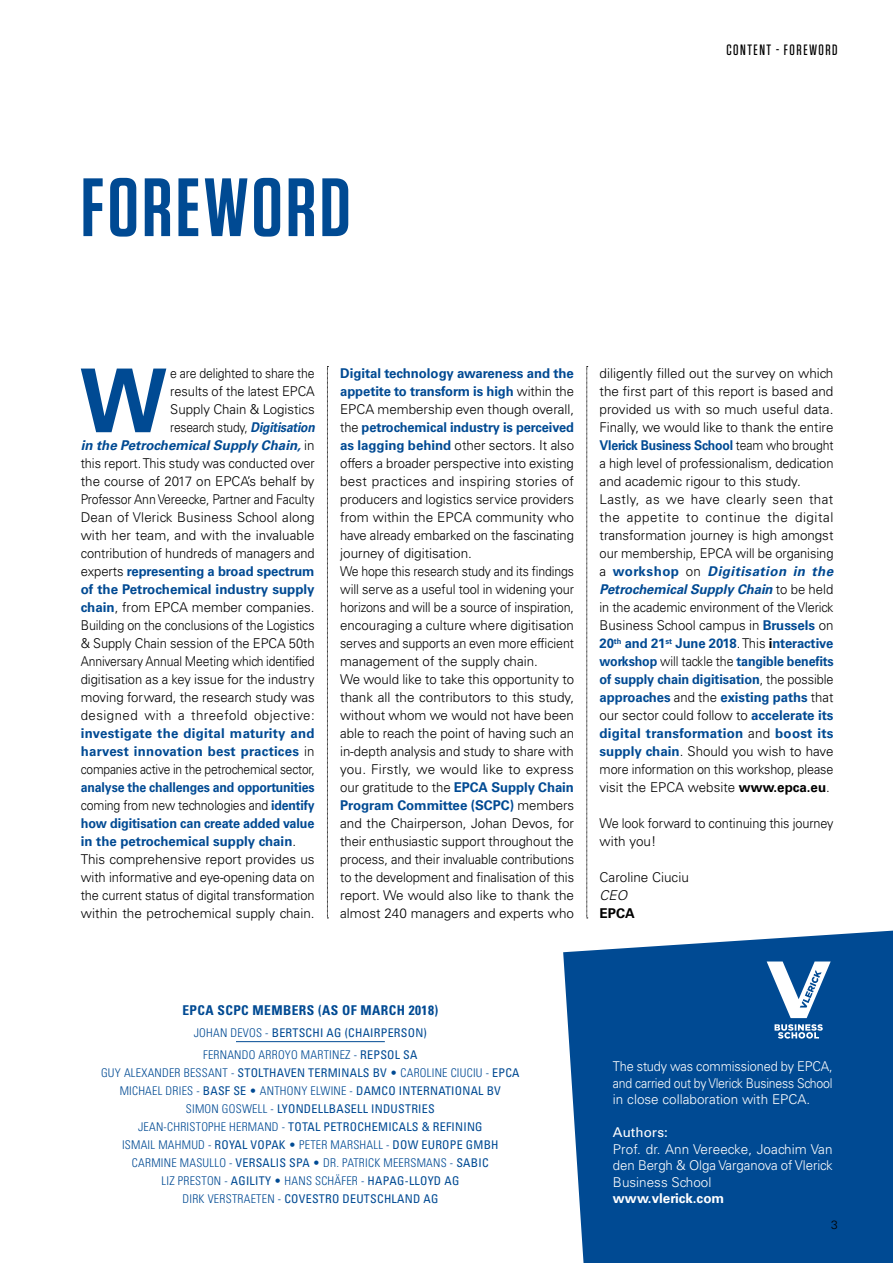
<style>
.page{position:relative;width:893px;height:1263px;background:#fff}
.page>*{position:absolute;margin:0;border:0;box-sizing:border-box;transform-origin:0 0}
.t1{font:700 88.2px "Univers LT Std";color:#004a93}
.t2{font:600 82.5px "Tungsten";letter-spacing:.04em;color:#004a93}
.t3{font:500 15px "Tungsten";letter-spacing:.1em;color:#000}
.t4{font:300 13.5px/18px "Univers LT Std";letter-spacing:-.005em;color:#000}
.t5{font:300 13.5px/18px "Univers LT Std";letter-spacing:-.005em;color:#000;text-align:right;scale:.91 1}
.t6{font:700 13.5px/18px "Univers LT Std";letter-spacing:.015em;color:#004a93;text-align:justify}
.t7{font:300 13.5px/16.5px "Univers LT Std";letter-spacing:-.005em;color:#fff;text-align:justify;scale:.94 1}
.t8{font:300 13.5px/16.5px "Univers LT Std";letter-spacing:-.005em;color:#fff;text-align:justify}
.t9{font:300 13.5px/18px "Univers LT Std";letter-spacing:-.005em;color:#000;scale:.94 1}
.t10{font:700 condensed 13.5px "Univers LT Std";letter-spacing:.03em;color:#004a93}
.t11{font:700 13.5px "Univers LT Std";color:#fff}
.t12{font:13.5px "Univers LT Std";color:#fff}
.t13{font:700 13.5px "Univers LT Std";color:#000}
.t14{font:italic 300 13.5px "Univers LT Std";color:#000}
.t15{font:300 condensed 12px/18px "Univers LT Std";letter-spacing:.02em;color:#004a93;text-align:center}
.t16{font:300 12px "Univers LT Std";color:#000}
.s1{font-weight:700;font-style:italic;color:#004a93}
.s2{font-weight:700;color:#004a93}
.s3{font-weight:300;color:#000}
.s4{font-weight:700}
.s5{font-weight:400}
</style>
<div class="page">
<svg style="left:327px;top:366px;width:1px;height:553px"></svg>
<svg style="left:587px;top:366px;width:1px;height:553px"></svg>
<div style="left:563px;top:931px;width:330px;height:332px;background:#004a93"></div>
<svg style="left:767px;top:961px;width:64px;height:57px"></svg>
<svg style="left:775px;top:1024px;width:48px;height:14px"></svg>
<hr style="left:236px;top:1041px;width:149px;height:1px;background:#004a93">
<h2 class="t2" style="left:81px;top:164px;width:271px">FOREWORD</h2>
<p class="t3" style="left:726px;top:41px;width:113px">CONTENT - FOREWORD</p>
<p class="t5" style="left:81px;top:364px;width:259px">e are delighted to share the<br>results of the latest EPCA<br>Supply Chain &amp; Logistics<br>research study, <span class="s1">Digitisation<br>in the Petrochemical Supply Chain,</span> in this report. This study was conducted over the course of 2017 on EPCA’s behalf by Professor Ann Vereecke, Partner and Faculty Dean of Vlerick Business School along with her team, and with the invaluable contribution of hundreds of managers and experts <span class="s2">representing a broad spectrum of the Petrochemical industry supply chain</span>, from EPCA member companies.<br>Building on the conclusions of the Logistics &amp; Supply Chain session of the EPCA 50th Anniversary Annual Meeting which identified digitisation as a key issue for the industry moving forward, the research study was designed with a threefold objective:</p>
<p class="t6" style="left:81px;top:724px;width:235px">investigate the digital maturity and harvest innovation best practices <span class="s3">in companies active in the petrochemical sector,</span></p>
<p class="t5" style="left:81px;top:778px;width:259px;text-align:left"><span class="s2">analyse the challenges and opportunities </span>coming from new technologies and <span class="s2">identify how digitisation can create added value in the petrochemical supply chain</span>.<br>This comprehensive report provides us with informative and eye-opening data on the current status of digital transformation within the petrochemical supply chain.</p>
<h1 class="t1" style="left:79px;top:349px;width:89px">W</h1>
<p class="t4" style="left:340px;top:364px;width:235px"><span class="s2">Digital technology awareness and the appetite to transform is high</span> within the EPCA membership even though overall, the <span class="s2">petrochemical industry is perceived as lagging behind</span> other sectors. It also offers a broader perspective into existing best practices and inspiring stories of producers and logistics service providers from within the EPCA community who have already embarked on the fascinating journey of digitisation.<br>We hope this research study and its findings will serve as a useful tool in widening your horizons and will be a source of inspiration, encouraging a culture where digitisation serves and supports an even more efficient management of the supply chain.<br>We would like to take this opportunity to thank all the contributors to this study, without whom we would not have been able to reach the point of having such an in-depth analysis and study to share with you. Firstly, we would like to express our gratitude to the <span class="s2">EPCA Supply Chain Program Committee (SCPC)</span> members and the Chairperson, Johan Devos, for their enthusiastic support throughout the process, and their invaluable contributions to the development and finalisation of this report. We would also like to thank the almost 240 managers and experts who</p>
<p class="t4" style="left:600px;top:364px;width:236px">diligently filled out the survey on which the first part of this report is based and provided us with so much useful data.<br>Finally, we would like to thank the entire <span class="s2">Vlerick Business School</span> team who brought a high level of professionalism, dedication and academic rigour to this study.<br>Lastly, as we have clearly seen that the appetite to continue the digital transformation journey is high amongst our membership, EPCA will be organising a <span class="s2">workshop</span> on <span class="s1">Digitisation in the Petrochemical Supply Chain</span> to be held in the academic environment of the Vlerick Business School campus in <span class="s2">Brussels</span> on <span class="s2">20</span><sup>th</sup> <span class="s2">and 21</span><sup>st</sup> <span class="s2">June 2018</span>. This <span class="s4">i</span><span class="s2">nteractive workshop</span> will tackle the <span class="s2">tangible benefits of supply chain digitisation</span>, the possible <span class="s2">approaches</span> and the <span class="s2">existing paths</span> that our sector could follow to <span class="s2">accelerate its digital transformation</span> and <span class="s2">boost its supply chain</span>. Should you wish to have more information on this workshop, please visit the EPCA website <span class="s4">www.epca.eu</span>.</p>
<p class="t9" style="left:600px;top:814px;width:250px">We look forward to continuing this journey with you!</p>
<p class="t4" style="left:600px;top:868px;width:91px">Caroline Ciuciu</p>
<p class="t14" style="left:600px;top:887px;width:29px">CEO</p>
<p class="t13" style="left:600px;top:905px;width:37px">EPCA</p>
<p class="t10" style="left:182px;top:1002px;width:257px">EPCA SCPC MEMBERS (AS OF MARCH 2018)</p>
<p class="t15" style="left:194px;top:1022px;width:235px;line-height:22.2px">JOHAN DEVOS - <span class="s5">BERTSCHI AG (CHAIRPERSON)<br></span>FERNANDO ARROYO MARTINEZ - <span class="s5">REPSOL SA</span></p>
<p class="t15" style="left:101px;top:1063px;width:420px">GUY ALEXANDER BESSANT - <span class="s5">STOLTHAVEN TERMINALS BV</span> • CAROLINE CIUCIU - <span class="s5">EPCA </span>MICHAEL DRIES - <span class="s5">BASF SE</span> • ANTHONY ELWINE - <span class="s5">DAMCO INTERNATIONAL BV<br></span>SIMON GOSWELL - <span class="s5">LYONDELLBASELL INDUSTRIES<br></span>JEAN-CHRISTOPHE HERMAND - <span class="s5">TOTAL PETROCHEMICALS &amp; REFINING<br></span>ISMAIL MAHMUD - <span class="s5">ROYAL VOPAK</span> • PETER MARSHALL - <span class="s5">DOW EUROPE GMBH</span></p>
<p class="t15" style="left:132px;top:1154px;width:358px">CARMINE MASULLO - <span class="s5">VERSALIS SPA</span> • DR. PATRICK MEERSMANS - <span class="s5">SABIC<br></span>LIZ PRESTON - <span class="s5">AGILITY</span> • HANS SCHÄFER - <span class="s5">HAPAG-LLOYD AG<br></span>DIRK VERSTRAETEN - <span class="s5">COVESTRO DEUTSCHLAND AG</span></p>
<p class="t7" style="left:613px;top:1058px;width:235px">The study was commissioned by EPCA, and carried out by Vlerick Business School in close collaboration with EPCA.</p>
<p class="t12" style="left:613px;top:1124px;width:57px">Authors:</p>
<p class="t8" style="left:613px;top:1141px;width:221px">Prof. dr. Ann Vereecke, Joachim Van den Bergh &amp; Olga Varganova of Vlerick Business School</p>
<p class="t11" style="left:613px;top:1191px;width:113px">www.vlerick.com</p>
<p class="t16" style="left:831px;top:1217px;width:8px">3</p>
</div>
